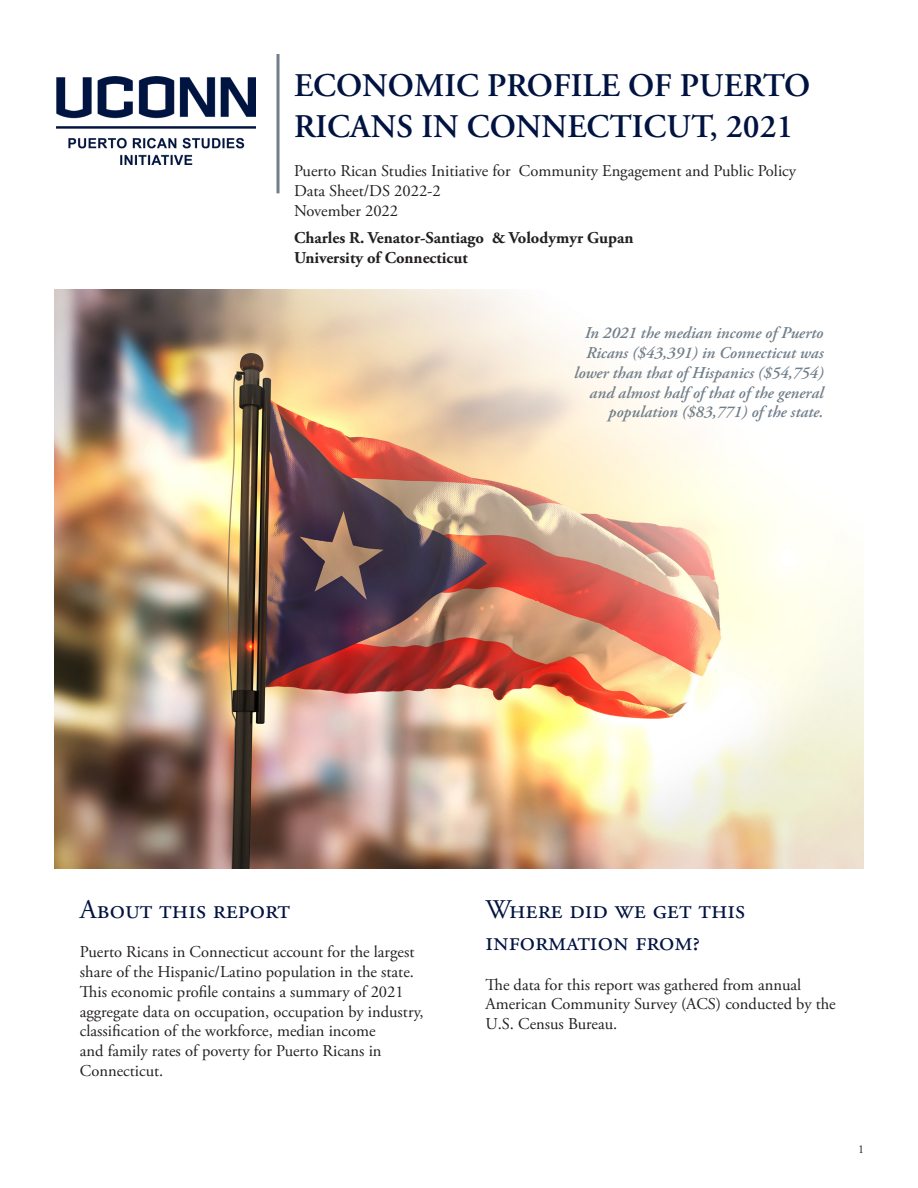
<style>
.page{position:relative;width:918px;height:1188px;background:#fff}
.page>*{position:absolute;margin:0;border:0;box-sizing:border-box;transform-origin:0 0}
.t1{font:600 33px/40.5px "Adobe Garamond Pro";color:#001340}
.t2{font:27px/32.4px "Adobe Garamond Pro";color:#001340}
.t3{font:16.5px/19.8px "Adobe Garamond Pro";letter-spacing:-.005em;color:#231f20}
.t4{font:italic 600 16.5px/19.8px "Adobe Garamond Pro";color:#727f8a;text-align:right}
.t5{font:16.5px "Adobe Garamond Pro";letter-spacing:-.025em;color:#231f20}
.t6{font:700 16.5px "Adobe Garamond Pro";color:#231f20}
.t7{font:12px "Adobe Garamond Pro";color:#231f20}
</style>
<div class="page">
<img style="left:57px;top:76px;width:199px;height:89px">
<hr style="left:277px;top:54px;width:3px;height:139px;background:#727f8a">
<img style="left:54px;top:290px;width:810px;height:578px">
<p class="t1" style="left:294px;top:66px;width:518px">ECONOMIC PROFILE OF PUERTO<br>RICANS IN CONNECTICUT, 2021</p>
<p class="t5" style="left:294px;top:161px;width:504px">Puerto Rican Studies Initiative for Community Engagement and Public Policy</p>
<p class="t3" style="left:294px;top:182px;width:148px">Data Sheet/DS 2022-2</p>
<p class="t3" style="left:294px;top:202px;width:106px">November 2022</p>
<p class="t6" style="left:294px;top:228px;width:341px">Charles R. Venator-Santiago &amp; Volodymyr Gupan</p>
<p class="t6" style="left:294px;top:248px;width:175px">University of Connecticut</p>
<p class="t4" style="left:574px;top:324px;width:251px">In 2021 the median income of Puerto Ricans ($43,391) in Connecticut was lower than that of Hispanics ($54,754) and almost half of that of the general population ($83,771) of the state.</p>
<p class="t2" style="left:80px;top:894px;width:212px">About this report</p>
<p class="t3" style="left:80px;top:943px;width:345px">Puerto Ricans in Connecticut account for the largest share of the Hispanic/Latino population in the state.<br>This economic profile contains a summary of 2021 aggregate data on occupation, occupation by industry, classification of the workforce, median income<br>and family rates of poverty for Puerto Ricans in Connecticut.</p>
<p class="t2" style="left:485px;top:894px;width:261px">Where did we get this information from?</p>
<p class="t3" style="left:485px;top:975px;width:352px">The data for this report was gathered from annual<br>American Community Survey (ACS) conducted by the<br>U.S. Census Bureau.</p>
<p class="t7" style="left:858px;top:1142px;width:7px">1</p>
</div>
